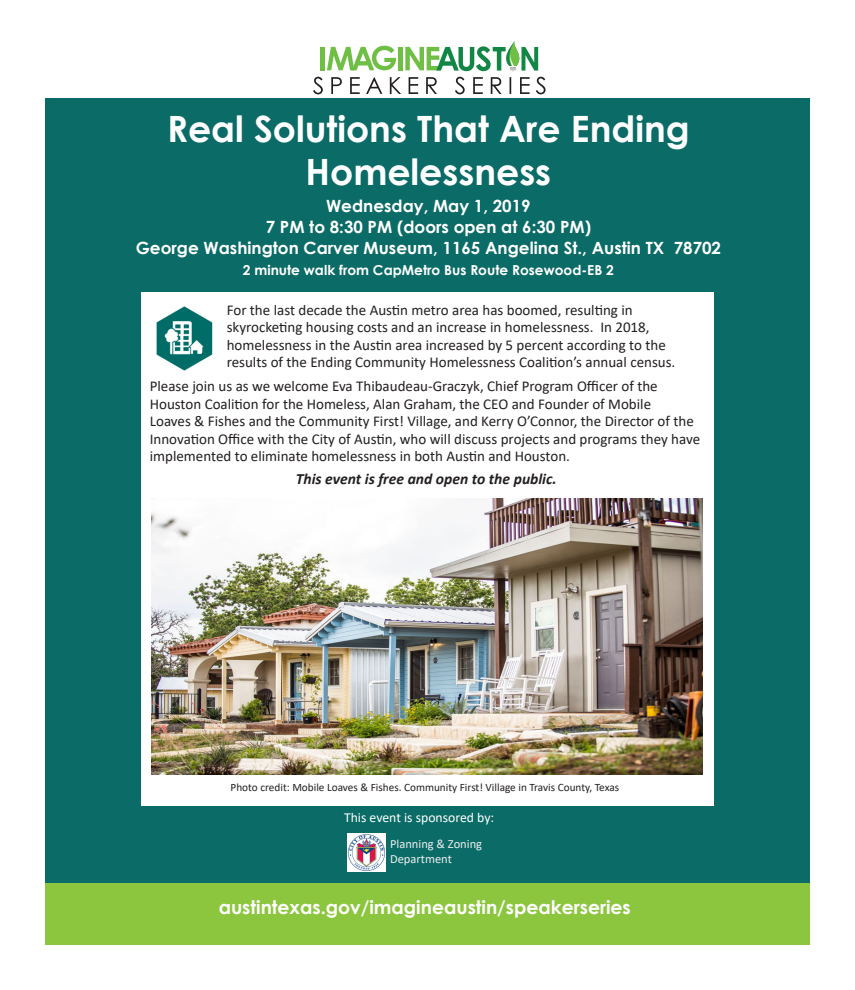
<style>
.page{position:relative;width:855px;height:990px;background:#fff}
.page>*{position:absolute;margin:0;border:0;box-sizing:border-box;transform-origin:0 0}
.t1{font:700 36.25px/43.5px "Century Gothic";color:#fff;text-align:center}
.t2{font:700 18.75px "Century Gothic";color:#fff}
.t3{font:700 16.88px/20.6px "Century Gothic";color:#fff;text-align:center}
.t4{font:italic 700 15.62px "Calibri";color:#231f20}
.t5{font:15px/17.5px "Calibri";color:#231f20}
.t6{font:700 13.75px "Century Gothic";color:#fff}
.t7{font:13.75px "Calibri";color:#fff}
.t8{font:12.5px/15px "Calibri";color:#eeeeef}
.t9{font:11.25px "Calibri";color:#231f20}
</style>
<div class="page">
<div style="left:45px;top:98px;width:765px;height:785px;background:#0a6b67"></div>
<div style="left:45px;top:884px;width:765px;height:61px;background:#8bc63e"></div>
<svg style="left:313px;top:41px;width:233px;height:53px"></svg>
<div style="left:141px;top:292px;width:573px;height:513px;background:#fff"></div>
<img style="left:156px;top:306px;width:57px;height:65px">
<img style="left:151px;top:499px;width:552px;height:275px">
<img style="left:348px;top:834px;width:37px;height:38px">
<p class="t1" style="left:167px;top:105px;width:524px">Real Solutions That Are Ending<br>Homelessness</p>
<p class="t3" style="left:136px;top:195px;width:587px">Wednesday, May 1, 2019<br>7 PM to 8:30 PM (doors open at 6:30 PM)<br>George Washington Carver Museum, 1165 Angelina St., Austin TX 78702</p>
<p class="t6" style="left:243px;top:259px;width:372px">2 minute walk from CapMetro Bus Route Rosewood-EB 2</p>
<p class="t5" style="left:227px;top:301px;width:450px">For the last decade the Austin metro area has boomed, resulting in skyrocketing housing costs and an increase in homelessness. In 2018, homelessness in the Austin area increased by 5 percent according to the results of the Ending Community Homelessness Coalition’s annual census.</p>
<p class="t5" style="left:150px;top:377px;width:552px">Please join us as we welcome Eva Thibaudeau-Graczyk, Chief Program Officer of the Houston Coalition for the Homeless, Alan Graham, the CEO and Founder of Mobile<br>Loaves &amp; Fishes and the Community First! Village, and Kerry O’Connor, the Director of the Innovation Office with the City of Austin, who will discuss projects and programs they have implemented to eliminate homelessness in both Austin and Houston.</p>
<p class="t4" style="left:296px;top:467px;width:263px">This event is free and open to the public.</p>
<p class="t9" style="left:231px;top:780px;width:390px">Photo credit: Mobile Loaves &amp; Fishes. Community First! Village in Travis County, Texas</p>
<p class="t7" style="left:344px;top:808px;width:152px">This event is sponsored by:</p>
<p class="t8" style="left:390px;top:836px;width:94px">Planning &amp; Zoning<br>Department</p>
<p class="t2" style="left:219px;top:893px;width:414px">austintexas.gov/imagineaustin/speakerseries</p>
</div>
